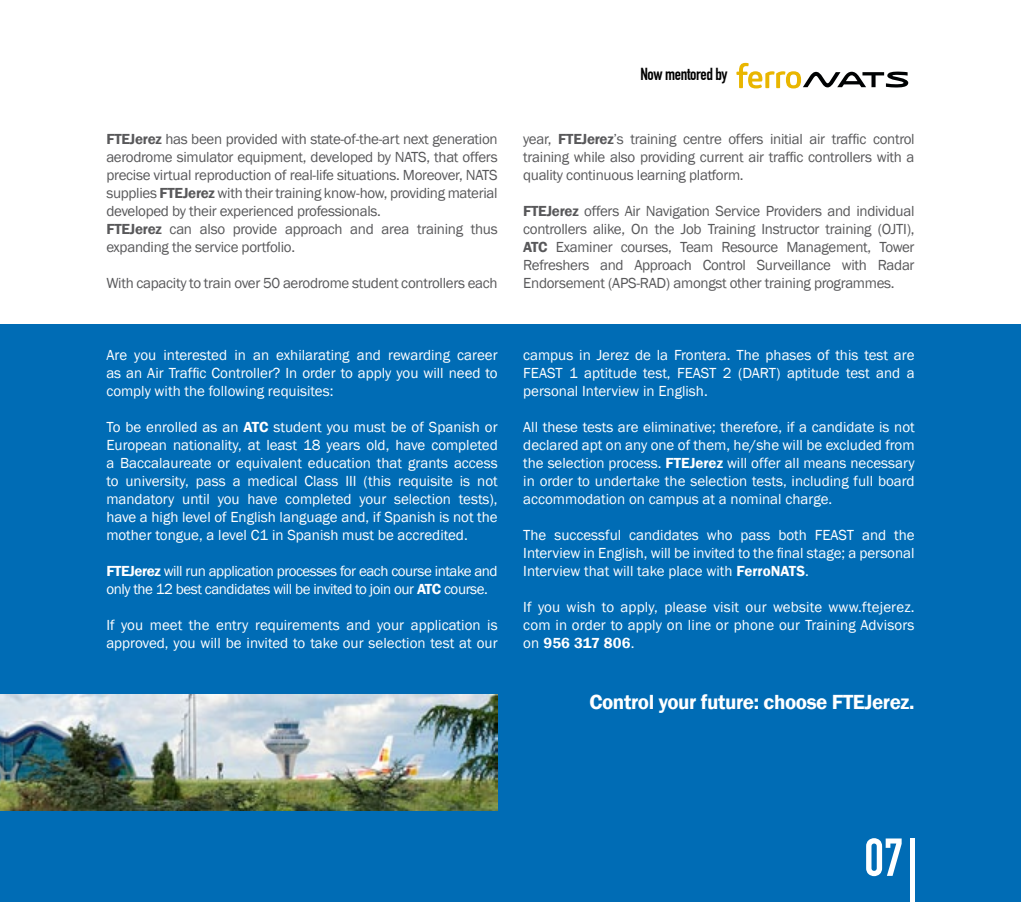
<style>
.page{position:relative;width:1021px;height:902px;background:#fff}
.page>*{position:absolute;margin:0;border:0;box-sizing:border-box;transform-origin:0 0}
.t1{font:52.5px "DIN Engschrift Alternate";color:#fff}
.t2{font:600 21px "Franklin Gothic";letter-spacing:-.02em;color:#fff}
.t3{font:16.95px "DIN Engschrift Alternate";letter-spacing:-.02em;color:#000}
.t4{font:15px/18px "Franklin Gothic";color:#fff;text-align:justify}
.t5{font:15px/18px "Franklin Gothic";letter-spacing:-.02em;color:#58585a;text-align:justify}
.t6{font:15px/18px "Franklin Gothic";letter-spacing:-.03em;color:#fff}
.s1{font-weight:600}
</style>
<div class="page">
<div style="left:0;top:324px;width:1020px;height:577px;background:#006cb5"></div>
<hr style="left:910px;top:838px;width:4px;height:63px;background:#fff">
<svg style="left:736px;top:63px;width:172px;height:25px"></svg>
<img style="left:0;top:694px;width:497px;height:116px">
<p class="t5" style="left:106px;top:130px;width:393px;text-align:left"><span class="s1">FTEJerez</span> has been provided with state-of-the-art next generation aerodrome simulator equipment, developed by NATS, that offers precise virtual reproduction of real-life situations. Moreover, NATS supplies <span class="s1">FTEJerez</span> with their training know-how, providing material developed by their experienced professionals.<br><span class="s1">FTEJerez</span> can also provide approach and area training thus expanding the service portfolio.</p>
<p class="t5" style="left:106px;top:274px;width:393px">With capacity to train over 50 aerodrome student controllers each</p>
<p class="t4" style="left:106px;top:346px;width:393px">Are you interested in an exhilarating and rewarding career as an Air Traffic Controller? In order to apply you will need to comply with the following requisites:</p>
<p class="t4" style="left:106px;top:418px;width:393px">To be enrolled as an <span class="s1">ATC</span> student you must be of Spanish or European nationality, at least 18 years old, have completed a Baccalaureate or equivalent education that grants access to university, pass a medical Class III (this requisite is not mandatory until you have completed your selection tests), have a high level of English language and, if Spanish is not the mother tongue, a level C1 in Spanish must be accredited.</p>
<p class="t6" style="left:106px;top:562px;width:393px"><span class="s1">FTEJerez</span> will run application processes for each course intake and only the 12 best candidates will be invited to join our <span class="s1">ATC</span> course.</p>
<p class="t4" style="left:106px;top:616px;width:393px">If you meet the entry requirements and your application is approved, you will be invited to take our selection test at our</p>
<p class="t3" style="left:640px;top:64px;width:89px">Now mentored by</p>
<p class="t5" style="left:523px;top:130px;width:393px">year, <span class="s1">FTEJerez</span>’s training centre offers initial air traffic control training while also providing current air traffic controllers with a quality continuous learning platform.</p>
<p class="t5" style="left:523px;top:202px;width:393px"><span class="s1">FTEJerez</span> offers Air Navigation Service Providers and individual controllers alike, On the Job Training Instructor training (OJTI), <span class="s1">ATC</span> Examiner courses, Team Resource Management, Tower Refreshers and Approach Control Surveillance with Radar Endorsement (APS-RAD) amongst other training programmes.</p>
<p class="t4" style="left:523px;top:346px;width:393px">campus in Jerez de la Frontera. The phases of this test are FEAST 1 aptitude test, FEAST 2 (DART) aptitude test and a personal Interview in English.</p>
<p class="t4" style="left:523px;top:418px;width:393px">All these tests are eliminative; therefore, if a candidate is not declared apt on any one of them, he/she will be excluded from the selection process. <span class="s1">FTEJerez</span> will offer all means necessary in order to undertake the selection tests, including full board accommodation on campus at a nominal charge.</p>
<p class="t4" style="left:523px;top:526px;width:393px">The successful candidates who pass both FEAST and the Interview in English, will be invited to the final stage; a personal Interview that will take place with <span class="s1">FerroNATS</span>.</p>
<p class="t4" style="left:523px;top:598px;width:393px">If you wish to apply, please visit our website www.ftejerez. com in order to apply on line or phone our Training Advisors on <span class="s1">956 317 806</span>.</p>
<h2 class="t2" style="left:589px;top:688px;width:327px">Control your future: choose FTEJerez.</h2>
<h1 class="t1" style="left:864px;top:826px;width:41px">07</h1>
</div>
